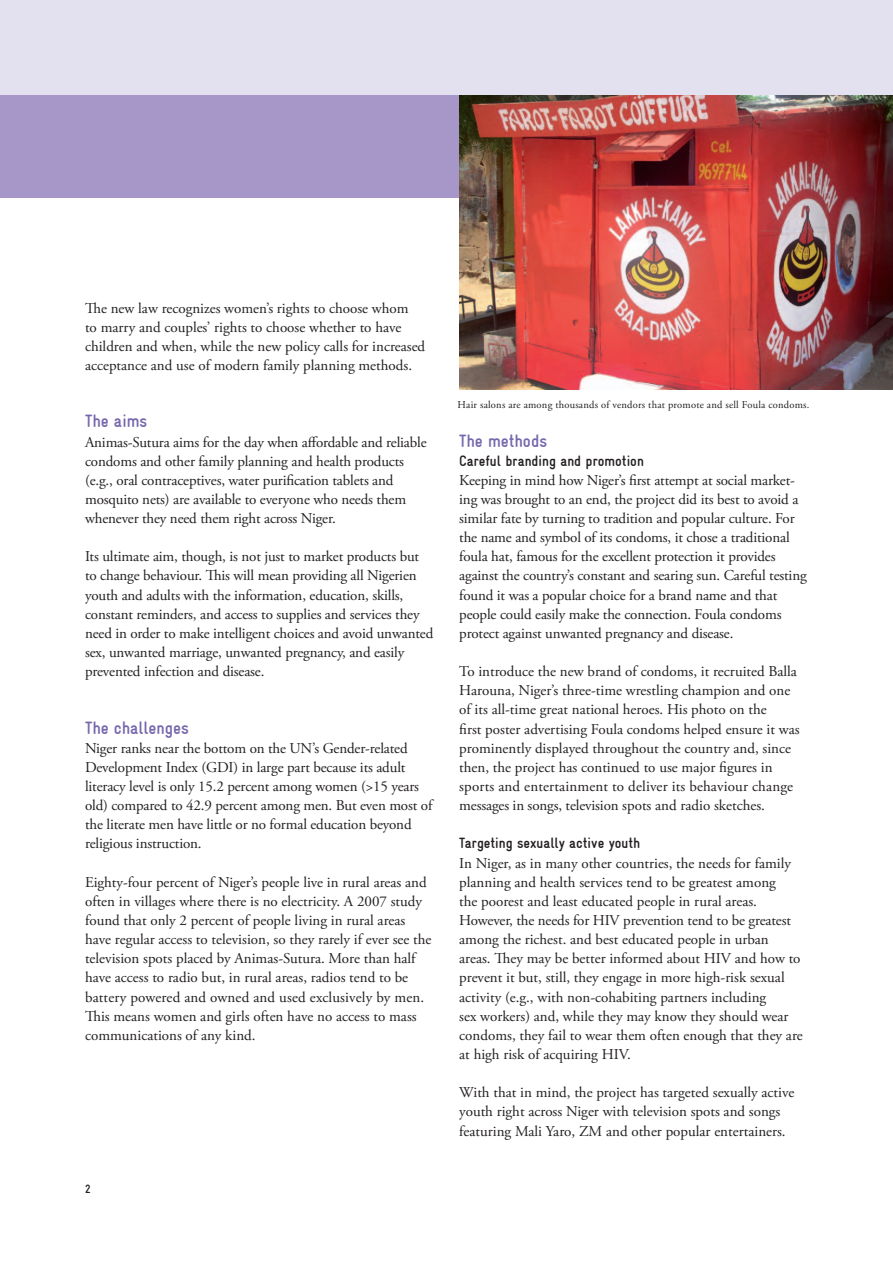
<style>
.page{position:relative;width:893px;height:1263px;background:#fff}
.page>*{position:absolute;margin:0;border:0;box-sizing:border-box;transform-origin:0 0}
.t1{font:700 condensed 18px "Gravur";color:#7768ae}
.t2{font:15px/19.2px "Adobe Garamond Pro";color:#231f20}
.t3{font:700 condensed 15px "Gravur";color:#231f20}
.t4{font:700 condensed 12px "Gravur";color:#231f20}
.t5{font:10.5px "Adobe Garamond Pro";letter-spacing:.02em;color:#231f20}
</style>
<div class="page">
<div style="left:0;top:0;width:893px;height:96px;background:#e3e0ef"></div>
<div style="left:0;top:96px;width:893px;height:102px;background:#a697c8"></div>
<img style="left:459px;top:96px;width:434px;height:293px">
<p class="t2" style="left:85px;top:300px;width:342px">The new law recognizes women’s rights to choose whom<br>to marry and couples’ rights to choose whether to have children and when, while the new policy calls for increased acceptance and use of modern family planning methods.</p>
<p class="t1" style="left:85px;top:414px;width:64px">The aims</p>
<p class="t2" style="left:85px;top:434px;width:343px">Animas-Sutura aims for the day when affordable and reliable condoms and other family planning and health products (e.g., oral contraceptives, water purification tablets and mosquito nets) are available to everyone who needs them whenever they need them right across Niger.</p>
<p class="t2" style="left:85px;top:548px;width:350px">Its ultimate aim, though, is not just to market products but to change behaviour. This will mean providing all Nigerien youth and adults with the information, education, skills, constant reminders, and access to supplies and services they need in order to make intelligent choices and avoid unwanted sex, unwanted marriage, unwanted pregnancy, and easily prevented infection and disease.</p>
<p class="t1" style="left:85px;top:720px;width:105px">The challenges</p>
<p class="t2" style="left:85px;top:740px;width:349px">Niger ranks near the bottom on the UN’s Gender-related Development Index (GDI) in large part because its adult literacy level is only 15.2 percent among women (&gt;15 years old) compared to 42.9 percent among men. But even most of the literate men have little or no formal education beyond religious instruction.</p>
<p class="t2" style="left:85px;top:874px;width:348px">Eighty-four percent of Niger’s people live in rural areas and often in villages where there is no electricity. A 2007 study found that only 2 percent of people living in rural areas have regular access to television, so they rarely if ever see the television spots placed by Animas-Sutura. More than half have access to radio but, in rural areas, radios tend to be battery powered and owned and used exclusively by men.<br>This means women and girls often have no access to mass communications of any kind.</p>
<p class="t4" style="left:85px;top:1184px;width:7px">2</p>
<p class="t5" style="left:458px;top:401px;width:353px">Hair salons are among thousands of vendors that promote and sell Foula condoms.</p>
<p class="t1" style="left:459px;top:433px;width:90px">The methods</p>
<p class="t3" style="left:459px;top:454px;width:186px">Careful branding and promotion</p>
<p class="t2" style="left:459px;top:472px;width:349px">Keeping in mind how Niger’s first attempt at social market&shy;ing was brought to an end, the project did its best to avoid a similar fate by turning to tradition and popular culture. For the name and symbol of its condoms, it chose a traditional foula hat, famous for the excellent protection it provides against the country’s constant and searing sun. Careful testing found it was a popular choice for a brand name and that people could easily make the connection. Foula condoms protect against unwanted pregnancy and disease.</p>
<p class="t2" style="left:459px;top:663px;width:342px">To introduce the new brand of condoms, it recruited Balla Harouna, Niger’s three-time wrestling champion and one of its all-time great national heroes. His photo on the<br>first poster advertising Foula condoms helped ensure it was prominently displayed throughout the country and, since then, the project has continued to use major figures in sports and entertainment to deliver its behaviour change messages in songs, television spots and radio sketches.</p>
<p class="t3" style="left:459px;top:837px;width:182px">Targeting sexually active youth</p>
<p class="t2" style="left:459px;top:855px;width:345px">In Niger, as in many other countries, the needs for family planning and health services tend to be greatest among<br>the poorest and least educated people in rural areas.<br>However, the needs for HIV prevention tend to be greatest among the richest. and best educated people in urban areas. They may be better informed about HIV and how to prevent it but, still, they engage in more high-risk sexual activity (e.g., with non-cohabiting partners including<br>sex workers) and, while they may know they should wear condoms, they fail to wear them often enough that they are at high risk of acquiring HIV.</p>
<p class="t2" style="left:459px;top:1084px;width:337px">With that in mind, the project has targeted sexually active youth right across Niger with television spots and songs featuring Mali Yaro, ZM and other popular entertainers.</p>
</div>
